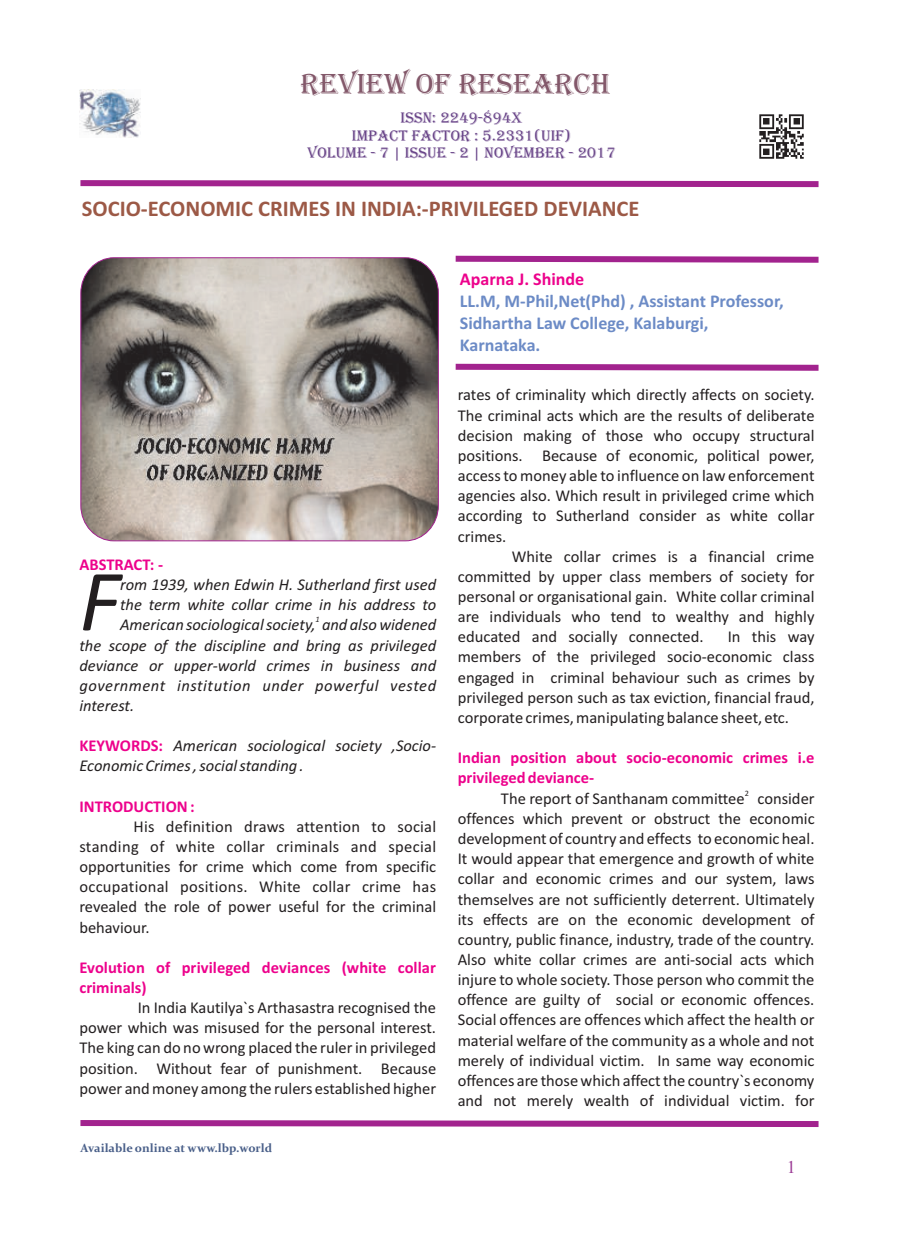
<style>
.page{position:relative;width:898px;height:1242px;background:#fff}
.page>*{position:absolute;margin:0;border:0;box-sizing:border-box;transform-origin:0 0}
.t1{font:italic 88.2px "Calibri";color:#231f20}
.t2{font:30px "Algerian";color:#83586a}
.t3{font:700 22.5px "Calibri";color:#9c5946}
.t4{font:700 18px/21.9px "Calibri";color:#6c8bc6}
.t5{font:700 18px "Calibri";color:#ed028c}
.t6{font:18px "Times New Roman";color:#9c3d96}
.t7{font:16.5px/20.1px "Calibri";color:#231f20;text-align:justify}
.t8{font:italic 16.5px/20.1px "Calibri";color:#231f20}
.t9{font:700 16.5px/20.1px "Calibri";color:#ed028c}
.t10{font:15.75px/17.5px "Algerian";color:#674287;text-align:center}
.t11{font:700 12px "Constantia";color:#485e88}
.t12{font:italic 8.25px "Calibri";color:#231f20}
.t13{font:8.25px "Calibri";color:#231f20}
</style>
<div class="page">
<svg style="left:80px;top:1120px;width:739px;height:7px"></svg>
<img style="left:81px;top:258px;width:357px;height:283px;border-radius:34px">
<div style="left:80px;top:257px;width:358px;height:284px;border:1px solid #a2238e;border-radius:34px"></div>
<svg style="left:455px;top:255px;width:364px;height:8px"></svg>
<svg style="left:455px;top:363px;width:364px;height:8px"></svg>
<svg style="left:80px;top:180px;width:739px;height:8px"></svg>
<img style="left:759px;top:114px;width:45px;height:45px">
<img style="left:80px;top:89px;width:60px;height:49px">
<h2 class="t2" style="left:300px;top:68px;width:311px">REVIEW OF RESEARCH</h2>
<p class="t10" style="left:307px;top:109px;width:309px">ISSN: 2249-894X<br>IMPACT FACTOR : 5.2331(UIF)<br>VOLUME - 7 | ISSUE - 2 | NOVEMBER - 2017</p>
<h3 class="t3" style="left:82px;top:199px;width:559px">SOCIO-ECONOMIC CRIMES IN INDIA:-PRIVILEGED DEVIANCE</h3>
<p class="t9" style="left:79px;top:555px;width:85px">ABSTRACT: -</p>
<h1 class="t1" style="left:79px;top:564px;width:42px">F</h1>
<p class="t8" style="left:120px;top:575px;width:317px">rom 1939, when Edwin H. Sutherland first used the term white collar crime in his address to</p>
<p class="t12" style="left:315px;top:616px;width:6px">1</p>
<p class="t8" style="left:79px;top:616px;width:358px;text-align:justify;text-indent:41px">American sociological society, and also widened the scope of the discipline and bring as privileged deviance or upper-world crimes in business and government institution under powerful vested interest.</p>
<p class="t8" style="left:79px;top:737px;width:358px;text-indent:94px">American sociological society ,Socio-<br>Economic Crimes , social standing .</p>
<p class="t9" style="left:79px;top:737px;width:85px">KEYWORDS:</p>
<p class="t9" style="left:79px;top:797px;width:117px">INTRODUCTION :</p>
<p class="t7" style="left:79px;top:817px;width:358px;text-indent:54px">His definition draws attention to social standing of white collar criminals and special opportunities for crime which come from specific occupational positions. White collar crime has revealed the role of power useful for the criminal behaviour.</p>
<p class="t9" style="left:79px;top:958px;width:358px">Evolution of privileged deviances (white collar criminals)</p>
<p class="t7" style="left:79px;top:999px;width:358px;text-indent:58px">In India Kautilya`s Arthasastra recognised the power which was misused for the personal interest.<br>The king can do no wrong placed the ruler in privileged position. Without fear of punishment. Because power and money among the rulers established higher</p>
<p class="t11" style="left:81px;top:1143px;width:193px">Available online at www.lbp.world</p>
<p class="t5" style="left:460px;top:271px;width:126px">Aparna J. Shinde</p>
<p class="t4" style="left:460px;top:291px;width:325px">LL.M, M-Phil,Net(Phd) , Assistant Professor,<br>Sidhartha Law College, Kalaburgi,<br>Karnataka.</p>
<p class="t7" style="left:457px;top:386px;width:358px">rates of criminality which directly affects on society.<br>The criminal acts which are the results of deliberate decision making of those who occupy structural positions. Because of economic, political power, access to money able to influence on law enforcement agencies also. Which result in privileged crime which according to Sutherland consider as white collar crimes.</p>
<p class="t7" style="left:457px;top:547px;width:358px;text-indent:54px">White collar crimes is a financial crime committed by upper class members of society for personal or organisational gain. White collar criminal are individuals who tend to wealthy and highly educated and socially connected.</p>
<p class="t7" style="left:457px;top:628px;width:358px;text-indent:270px">In this way members of the privileged socio-economic class engaged in criminal behaviour such as crimes by privileged person such as tax eviction, financial fraud, corporate crimes, manipulating balance sheet, etc.</p>
<p class="t9" style="left:457px;top:749px;width:358px">Indian position about socio-economic crimes i.e privileged deviance-</p>
<p class="t13" style="left:744px;top:789px;width:6px">2</p>
<p class="t7" style="left:457px;top:789px;width:358px;text-indent:43px">The report of Santhanam committee consider offences which prevent or obstruct the economic development of country and effects to economic heal.<br>It would appear that emergence and growth of white collar and economic crimes and our system, laws themselves are not sufficiently deterrent. Ultimately its effects are on the economic development of country, public finance, industry, trade of the country.<br>Also white collar crimes are anti-social acts which injure to whole society. Those person who commit the offence are guilty of social or economic offences.<br>Social offences are offences which affect the health or material welfare of the community as a whole and not merely of individual victim. In same way economic offences are those which affect the country`s economy and not merely wealth of individual victim. for</p>
<p class="t6" style="left:786px;top:1160px;width:10px">1</p>
</div>
